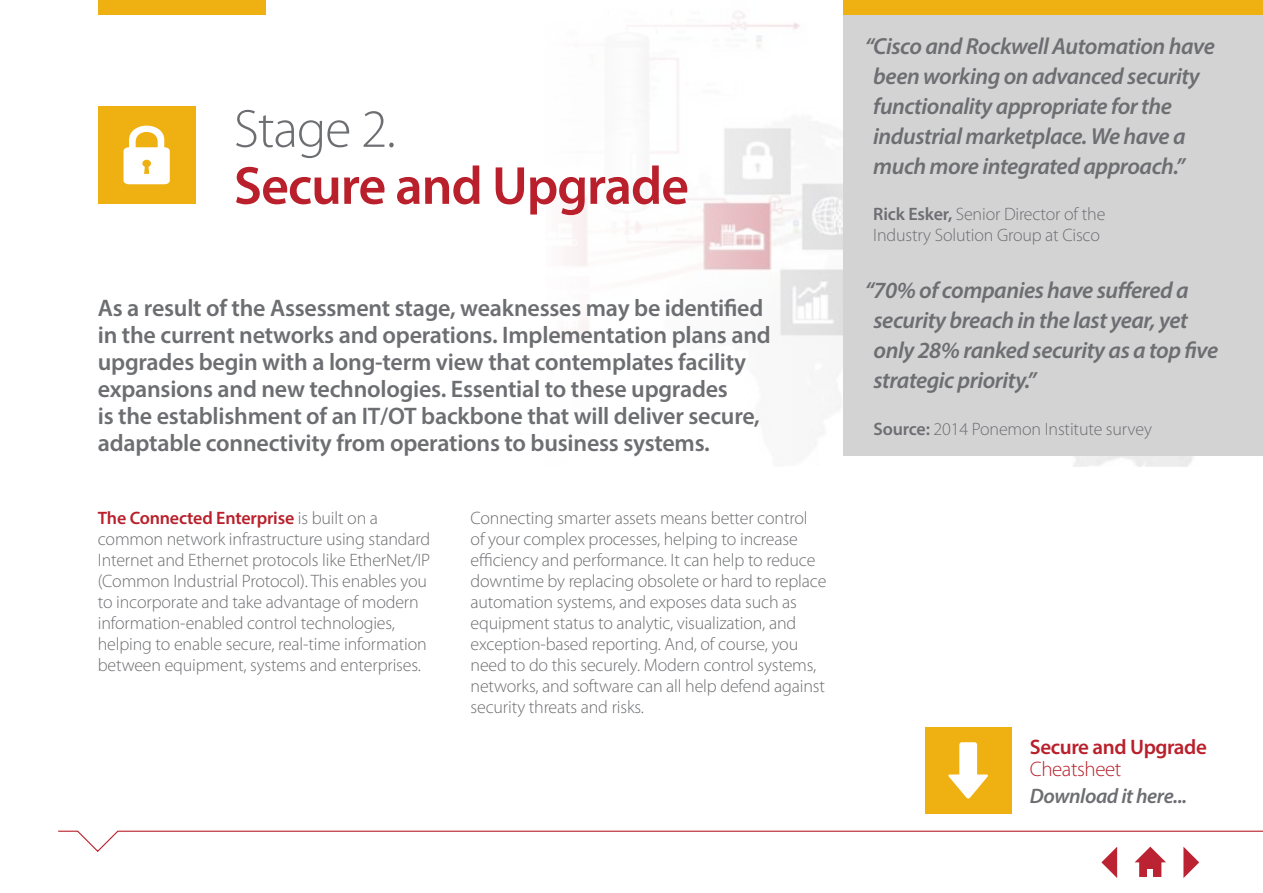
<style>
.page{position:relative;width:1263px;height:893px;background:#fff}
.page>*{position:absolute;margin:0;border:0;box-sizing:border-box;transform-origin:0 0}
.t1{font:600 54px "Myriad Pro";letter-spacing:-.02em;color:#b9202b}
.t2{font:300 54px "Myriad Pro";letter-spacing:-.02em;color:#6d6e71}
.t3{font:600 24px/27px "Myriad Pro";letter-spacing:-.01em;color:#6d6e71}
.t4{font:italic 600 23.25px/30px "Myriad Pro";letter-spacing:-.02em;color:#6d6e71}
.t5{font:italic 600 21px "Myriad Pro";letter-spacing:-.02em;color:#6d6e71}
.t6{font:600 21px "Myriad Pro";letter-spacing:-.02em;color:#b9202b}
.t7{font:300 21px "Myriad Pro";letter-spacing:-.02em;color:#b9202b}
.t8{font:300 18px/21px "Myriad Pro";letter-spacing:-.01em;color:#6d6e71}
.s1{font-weight:600;color:#b9202b}
.s2{font-weight:600}
</style>
<div class="page">
<svg style="left:58px;top:830px;width:1205px;height:48px"></svg>
<svg style="left:810px;top:0;width:34px;height:310px"></svg>
<div style="left:98px;top:0;width:168px;height:15px;background:#eeb111"></div>
<div style="left:843px;top:15px;width:420px;height:247px;background:#d3d3d4"></div>
<div style="left:843px;top:260px;width:420px;height:196px;background:#d3d3d4"></div>
<div style="left:844px;top:0;width:419px;height:15px;background:#eeb111"></div>
<div style="left:925px;top:727px;width:86px;height:87px;background:#eeb111"></div>
<svg style="left:948px;top:742px;width:40px;height:57px"></svg>
<div style="left:98px;top:106px;width:98px;height:98px;background:#eeb111"></div>
<svg style="left:124px;top:126px;width:46px;height:58px"></svg>
<h1 class="t2" style="left:234px;top:96px;width:163px">Stage 2.</h1>
<h1 class="t1" style="left:234px;top:151px;width:457px">Secure and Upgrade</h1>
<p class="t3" style="left:98px;top:293px;width:674px">As a result of the Assessment stage, weaknesses may be identified in the current networks and operations. Implementation plans and upgrades begin with a long-term view that contemplates facility expansions and new technologies. Essential to these upgrades<br>is the establishment of an IT/OT backbone that will deliver secure, adaptable connectivity from operations to business systems.</p>
<p class="t8" style="left:98px;top:507px;width:334px"><span class="s1">The Connected Enterprise</span> is built on a common network infrastructure using standard Internet and Ethernet protocols like EtherNet/IP (Common Industrial Protocol). This enables you to incorporate and take advantage of modern information-enabled control technologies, helping to enable secure, real-time information between equipment, systems and enterprises.</p>
<p class="t8" style="left:471px;top:507px;width:357px">Connecting smarter assets means better control<br>of your complex processes, helping to increase efficiency and performance. It can help to reduce downtime by replacing obsolete or hard to replace automation systems, and exposes data such as equipment status to analytic, visualization, and exception-based reporting. And, of course, you need to do this securely. Modern control systems, networks, and software can all help defend against security threats and risks.</p>
<p class="t4" style="left:873px;top:30px;width:343px;text-indent:-9px">“Cisco and Rockwell Automation have been working on advanced security functionality appropriate for the industrial marketplace. We have a much more integrated approach.”</p>
<p class="t8" style="left:873px;top:203px;width:234px"><span class="s2">Rick Esker,</span> Senior Director of the<br>Industry Solution Group at Cisco</p>
<p class="t4" style="left:873px;top:275px;width:346px;text-indent:-9px">“70% of companies have suffered a security breach in the last year, yet only 28% ranked security as a top five strategic priority.”</p>
<p class="t8" style="left:873px;top:418px;width:280px"><span class="s2">Source:</span> 2014 Ponemon Institute survey</p>
<p class="t6" style="left:1030px;top:733px;width:179px">Secure and Upgrade</p>
<p class="t7" style="left:1030px;top:756px;width:93px">Cheatsheet</p>
<p class="t5" style="left:1030px;top:782px;width:159px">Download it here...</p>
</div>
